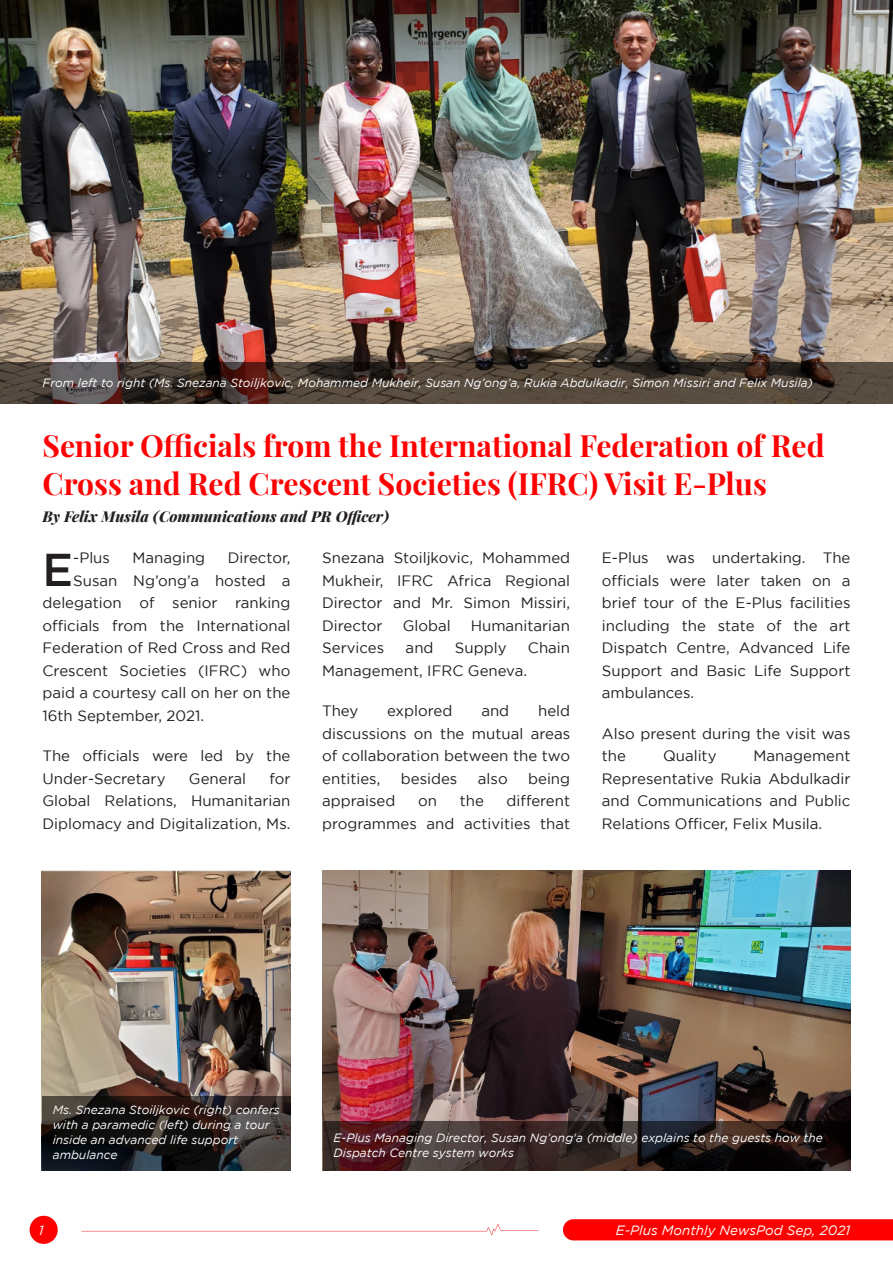
<style>
.page{position:relative;width:893px;height:1263px;background:#fff}
.page>*{position:absolute;margin:0;border:0;box-sizing:border-box;transform-origin:0 0}
.t1{font:500 45.75px "Gotham";color:#231f20}
.t2{font:700 30px/37.5px "Playfair Display";color:#f00}
.t3{font:15px/22.5px "Gotham";color:#231f20;text-align:justify}
.t4{font:italic 800 15px "Playfair Display";color:#231f20}
.t5{font:italic 13.5px "Gotham";color:#fff}
.t6{font:italic 12px/15px "Gotham";color:#fff}
</style>
<div class="page">
<svg style="left:81px;top:1224px;width:457px;height:11px"></svg>
<div style="left:30px;top:1216px;width:28px;height:28px;background:#f00;border-radius:50%"></div>
<div style="left:563px;top:1219px;width:330px;height:21px;background:#f00"></div>
<img style="left:0;top:0;width:893px;height:362px">
<div style="left:0;top:362px;width:893px;height:41px;background:#231f20;opacity:.65"></div>
<img style="left:323px;top:870px;width:527px;height:251px">
<img style="left:42px;top:870px;width:248px;height:226px">
<div style="left:42px;top:1096px;width:248px;height:74px;background:#231f20;opacity:.65"></div>
<div style="left:323px;top:1121px;width:527px;height:49px;background:#231f20;opacity:.65"></div>
<p class="t6" style="left:43px;top:376px;width:772px">From left to right (Ms. Snezana Stoiljkovic, Mohammed Mukheir, Susan Ng’ong’a, Rukia Abdulkadir, Simon Missiri and Felix Musila)</p>
<h2 class="t2" style="left:43px;top:426px;width:784px">Senior Officials from the International Federation of Red<br>Cross and Red Crescent Societies (IFRC) Visit E-Plus</h2>
<p class="t4" style="left:43px;top:506px;width:348px">By Felix Musila (Communications and PR Officer)</p>
<h1 class="t1" style="left:43px;top:552px;width:32px">E</h1>
<p class="t3" style="left:73px;top:548px;width:38px">-Plus</p>
<p class="t3" style="left:132px;top:548px;width:74px">Managing</p>
<p class="t3" style="left:228px;top:548px;width:64px">Director,</p>
<p class="t3" style="left:73px;top:570px;width:219px">Susan Ng’ong’a hosted a</p>
<p class="t3" style="left:43px;top:593px;width:249px">delegation of senior ranking</p>
<p class="t3" style="left:43px;top:615px;width:249px">officials from the International</p>
<p class="t3" style="left:43px;top:638px;width:249px">Federation of Red Cross and Red</p>
<p class="t3" style="left:43px;top:660px;width:249px">Crescent Societies (IFRC) who</p>
<p class="t3" style="left:43px;top:683px;width:249px">paid a courtesy call on her on the</p>
<p class="t3" style="left:43px;top:705px;width:163px">16th September, 2021.</p>
<p class="t3" style="left:43px;top:746px;width:249px">The officials were led by the<br>Under-Secretary</p>
<p class="t3" style="left:43px;top:768px;width:249px;text-indent:227px">for Global Relations, Humanitarian Diplomacy and Digitalization, Ms.</p>
<p class="t3" style="left:189px;top:768px;width:59px">General</p>
<p class="t3" style="left:322px;top:548px;width:249px">Snezana Stoiljkovic, Mohammed Mukheir, IFRC Africa Regional Director and Mr. Simon Missiri, Director</p>
<p class="t3" style="left:403px;top:615px;width:49px">Global</p>
<p class="t3" style="left:471px;top:615px;width:101px">Humanitarian</p>
<p class="t3" style="left:322px;top:638px;width:63px">Services</p>
<p class="t3" style="left:406px;top:638px;width:29px">and</p>
<p class="t3" style="left:455px;top:638px;width:53px">Supply</p>
<p class="t3" style="left:528px;top:638px;width:44px">Chain</p>
<p class="t3" style="left:322px;top:660px;width:206px">Management, IFRC Geneva.</p>
<p class="t3" style="left:322px;top:701px;width:38px">They</p>
<p class="t3" style="left:387px;top:701px;width:67px">explored</p>
<p class="t3" style="left:481px;top:701px;width:29px">and</p>
<p class="t3" style="left:322px;top:701px;width:249px;text-indent:216px">held discussions on the mutual areas of collaboration between the two entities,</p>
<p class="t3" style="left:401px;top:768px;width:58px">besides</p>
<p class="t3" style="left:478px;top:768px;width:31px">also</p>
<p class="t3" style="left:528px;top:768px;width:43px">being</p>
<p class="t3" style="left:322px;top:791px;width:249px;text-align:right">different<br>programmes and activities that</p>
<p class="t3" style="left:322px;top:791px;width:75px">appraised</p>
<p class="t3" style="left:418px;top:791px;width:20px">on</p>
<p class="t3" style="left:460px;top:791px;width:26px">the</p>
<p class="t3" style="left:602px;top:548px;width:250px">E-Plus was undertaking. The officials were later taken on a brief tour of the E-Plus facilities including the state of the art Dispatch Centre, Advanced Life Support and Basic Life Support ambulances.</p>
<p class="t3" style="left:602px;top:723px;width:250px">Also present during the visit was the</p>
<p class="t3" style="left:663px;top:746px;width:55px">Quality</p>
<p class="t3" style="left:602px;top:746px;width:250px;text-indent:152px">Management Representative Rukia Abdulkadir and Communications and Public Relations Officer, Felix Musila.</p>
<p class="t6" style="left:53px;top:1103px;width:229px">Ms. Snezana Stoiljkovic (right) confers with a paramedic (left) during a tour inside an advanced life support ambulance</p>
<p class="t6" style="left:334px;top:1131px;width:491px">E-Plus Managing Director, Susan Ng’ong'a (middle) explains to the guests how the<br>Dispatch Centre system works</p>
<p class="t5" style="left:39px;top:1225px;width:6px">1</p>
<p class="t5" style="left:616px;top:1225px;width:236px">E-Plus Monthly NewsPod Sep, 2021</p>
</div>
